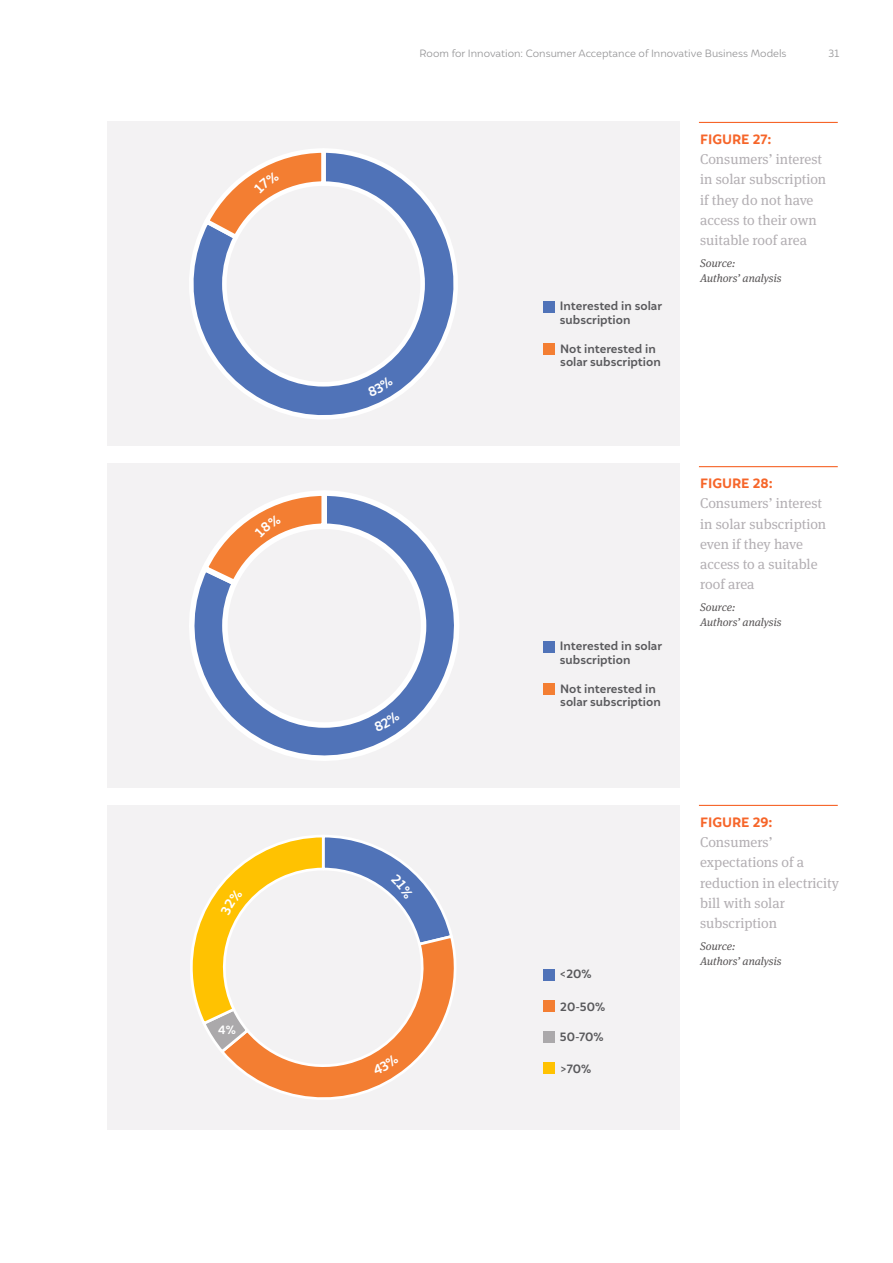
<style>
.page{position:relative;width:893px;height:1263px;background:#fff}
.page>*{position:absolute;margin:0;border:0;box-sizing:border-box;transform-origin:0 0}
.t1{font:14.25px/20.2px "Meta Serif OT";color:#b3afb3}
.t2{font:900 13.5px "Igna Sans";color:#f66529}
.t3{font:700 12px/13.5px "Igna Sans";color:#59595c}
.t4{font:700 12px "Igna Sans";color:#fff}
.t5{font:italic 11.25px/15px "Meta Serif OT";color:#5a5758}
.t6{font:300 10.5px "Igna Sans";color:#969698}
</style>
<div class="page">
<div style="left:107px;top:805px;width:573px;height:325px;background:#f3f2f3"></div>
<div style="left:107px;top:463px;width:573px;height:325px;background:#f3f2f3"></div>
<div style="left:107px;top:122px;width:573px;height:324px;background:#f3f2f3"></div>
<hr style="left:699px;top:122px;width:139px;height:1px;background:#f66529">
<hr style="left:699px;top:466px;width:139px;height:1px;background:#f66529">
<hr style="left:699px;top:805px;width:139px;height:1px;background:#f66529">
<div style="left:543px;top:301px;width:11px;height:11px;background:#5073b8"></div>
<div style="left:543px;top:641px;width:11px;height:11px;background:#5073b8"></div>
<div style="left:543px;top:969px;width:11px;height:12px;background:#5073b8"></div>
<div style="left:543px;top:1031px;width:11px;height:11px;background:#aba9ab"></div>
<div style="left:543px;top:343px;width:11px;height:11px;background:#f37e32"></div>
<div style="left:543px;top:683px;width:11px;height:11px;background:#f37e32"></div>
<div style="left:543px;top:1000px;width:11px;height:12px;background:#f37e32"></div>
<div style="left:543px;top:1062px;width:11px;height:11px;background:#ffc201"></div>
<svg style="left:189px;top:149px;width:269px;height:270px"></svg>
<svg style="left:189px;top:491px;width:270px;height:270px"></svg>
<svg style="left:201px;top:148px;width:127px;height:95px"></svg>
<svg style="left:367px;top:376px;width:27px;height:21px"></svg>
<svg style="left:197px;top:491px;width:133px;height:99px"></svg>
<svg style="left:374px;top:711px;width:26px;height:21px"></svg>
<svg style="left:190px;top:835px;width:266px;height:265px"></svg>
<p class="t4" style="left:218px;top:1021px;width:19px">4%</p>
<p class="t6" style="left:420px;top:46px;width:368px">Room for Innovation: Consumer Acceptance of Innovative Business Models</p>
<p class="t6" style="left:829px;top:46px;width:12px">31</p>
<p class="t3" style="left:560px;top:299px;width:104px">Interested in solar subscription</p>
<p class="t3" style="left:560px;top:342px;width:102px">Not interested in solar subscription</p>
<p class="t2" style="left:700px;top:130px;width:73px">FIGURE 27:</p>
<p class="t1" style="left:700px;top:149px;width:128px">Consumers’ interest in solar subscription if they do not have access to their own suitable roof area</p>
<p class="t5" style="left:700px;top:256px;width:83px">Source:<br>Authors’ analysis</p>
<p class="t3" style="left:560px;top:639px;width:104px">Interested in solar subscription</p>
<p class="t3" style="left:560px;top:682px;width:102px">Not interested in solar subscription</p>
<p class="t2" style="left:700px;top:475px;width:74px">FIGURE 28:</p>
<p class="t1" style="left:700px;top:494px;width:128px">Consumers’ interest in solar subscription even if they have access to a suitable roof area</p>
<p class="t5" style="left:700px;top:600px;width:83px">Source:<br>Authors’ analysis</p>
<p class="t3" style="left:560px;top:967px;width:33px">&lt;20%</p>
<p class="t3" style="left:560px;top:999px;width:46px">20-50%</p>
<p class="t3" style="left:560px;top:1030px;width:45px">50-70%</p>
<p class="t3" style="left:560px;top:1062px;width:33px">&gt;70%</p>
<p class="t2" style="left:700px;top:813px;width:74px">FIGURE 29:</p>
<p class="t1" style="left:700px;top:832px;width:140px">Consumers’ expectations of a reduction in electricity bill with solar subscription</p>
<p class="t5" style="left:700px;top:939px;width:83px">Source:<br>Authors’ analysis</p>
</div>
